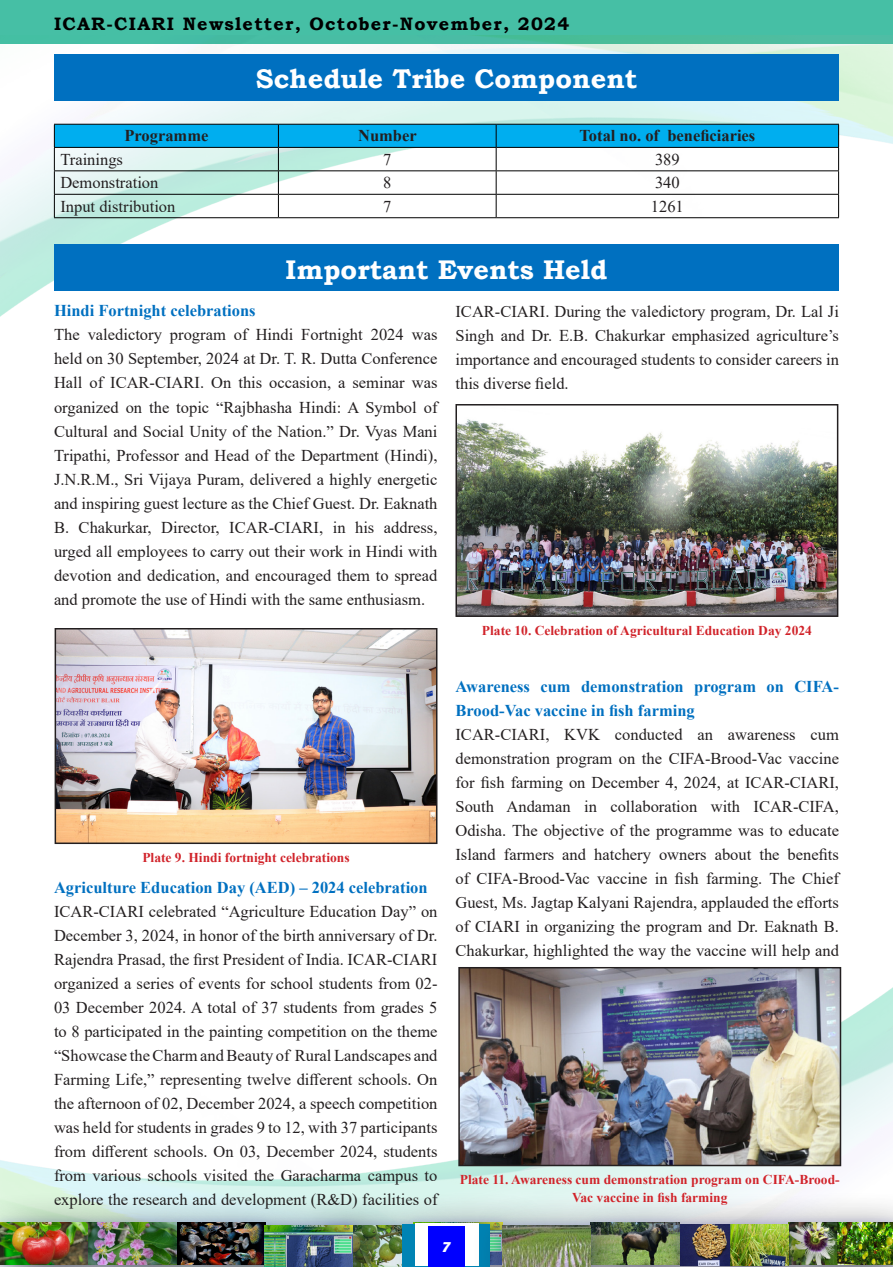
<style>
.page{position:relative;width:893px;height:1267px;background:#fff}
.page>*{position:absolute;margin:0;border:0;box-sizing:border-box;transform-origin:0 0}
.t1{font:700 27px "Bookman Old Style";color:#fff}
.t2{font:700 18px "Bookman Old Style";letter-spacing:.07em;color:#000}
.Heading_1{font:16.5px/24px "Times New Roman";color:#231f20;text-align:justify}
.t3{font:700 16.5px/24px "Times New Roman";color:#0070c0}
.List_Paragraph{font:16.5px "Times New Roman";color:#231f20}
.List_Paragraph-2{font:700 16.5px "Times New Roman";color:#231f20}
.t4{font:15px "Acumin Variable Concept";color:#fff}
.t5{font:700 13.5px/18px "Times New Roman";color:#d1232a;text-align:center}
</style>
<div class="page">
<div style="left:0;top:1px;width:893px;height:43px;background:#46bfa5"></div>
<img style="left:0;top:35px;width:893px;height:582px">
<img style="left:0;top:628px;width:893px;height:565px">
<div style="left:0;top:1191px;width:140px;height:76px;background:#252525;opacity:.75"></div>
<div style="left:0;top:1213px;width:98px;height:54px;background:#00f;opacity:.15"></div>
<img style="left:0;top:1223px;width:57px;height:42px">
<div style="left:57px;top:1191px;width:172px;height:76px;background:#252525;opacity:.75"></div>
<div style="left:79px;top:1213px;width:108px;height:54px;background:#00f;opacity:.15"></div>
<div style="left:146px;top:1191px;width:171px;height:76px;background:#252525;opacity:.75"></div>
<div style="left:167px;top:1213px;width:108px;height:54px;background:#00f;opacity:.15"></div>
<div style="left:382px;top:1191px;width:172px;height:76px;background:#252525;opacity:.75"></div>
<div style="left:404px;top:1213px;width:108px;height:54px;background:#00f;opacity:.15"></div>
<div style="left:560px;top:1191px;width:171px;height:76px;background:#252525;opacity:.75"></div>
<div style="left:758px;top:1191px;width:135px;height:76px;background:#252525;opacity:.75"></div>
<div style="left:779px;top:1213px;width:114px;height:54px;background:#00f;opacity:.15"></div>
<div style="left:403px;top:1224px;width:87px;height:43px;background:#0083b4"></div>
<div style="left:415px;top:1223px;width:63px;height:43px;background:#fff"></div>
<div style="left:428px;top:1226px;width:37px;height:40px;background:#00f"></div>
<div style="left:471px;top:1193px;width:172px;height:74px;background:#252525;opacity:.75"></div>
<div style="left:492px;top:1215px;width:108px;height:52px;background:#00f;opacity:.15"></div>
<img style="left:502px;top:1225px;width:89px;height:42px">
<div style="left:649px;top:1192px;width:192px;height:75px;background:#252525;opacity:.75"></div>
<div style="left:670px;top:1214px;width:128px;height:53px;background:#00f;opacity:.15"></div>
<div style="left:233px;top:1193px;width:172px;height:74px;background:#252525;opacity:.75"></div>
<div style="left:255px;top:1215px;width:108px;height:52px;background:#00f;opacity:.15"></div>
<img style="left:264px;top:1225px;width:89px;height:42px">
<div style="left:54px;top:54px;width:785px;height:46px;background:#0070c0"></div>
<hr style="left:54px;top:217px;width:224px;height:1px;background:#000">
<hr style="left:278px;top:217px;width:218px;height:1px;background:#000">
<hr style="left:496px;top:217px;width:343px;height:1px;background:#000">
<svg style="left:54px;top:124px;width:785px;height:93px"></svg>
<div style="left:54px;top:245px;width:785px;height:46px;background:#0070c0"></div>
<img style="left:58px;top:631px;width:376px;height:210px">
<div style="left:55px;top:628px;width:382px;height:216px;border:2px solid #231f20"></div>
<img style="left:458px;top:407px;width:377px;height:207px">
<div style="left:455px;top:404px;width:383px;height:213px;border:2px solid #231f20"></div>
<img style="left:461px;top:970px;width:377px;height:193px">
<div style="left:458px;top:967px;width:383px;height:199px;border:2px solid #231f20"></div>
<p class="t2" style="left:54px;top:11px;width:517px">ICAR-CIARI Newsletter, October-November, 2024</p>
<p class="t1" style="left:256px;top:60px;width:383px">Schedule Tribe Component</p>
<p class="List_Paragraph-2" style="left:124px;top:124px;width:85px">Programme</p>
<p class="List_Paragraph-2" style="left:358px;top:124px;width:60px">Number</p>
<p class="List_Paragraph-2" style="left:579px;top:124px;width:177px">Total no. of beneficiaries</p>
<p class="List_Paragraph" style="left:60px;top:148px;width:64px">Trainings</p>
<p class="List_Paragraph" style="left:383px;top:148px;width:10px">7</p>
<p class="List_Paragraph" style="left:655px;top:148px;width:26px">389</p>
<p class="List_Paragraph" style="left:60px;top:171px;width:100px">Demonstration</p>
<p class="List_Paragraph" style="left:383px;top:171px;width:10px">8</p>
<p class="List_Paragraph" style="left:655px;top:171px;width:26px">340</p>
<p class="List_Paragraph" style="left:60px;top:195px;width:117px">Input distribution</p>
<p class="List_Paragraph" style="left:383px;top:195px;width:10px">7</p>
<p class="List_Paragraph" style="left:651px;top:195px;width:34px">1261</p>
<p class="t1" style="left:286px;top:250px;width:323px">Important Events Held</p>
<p class="t3" style="left:54px;top:298px;width:203px">Hindi Fortnight celebrations</p>
<p class="Heading_1" style="left:54px;top:322px;width:385px">The valedictory program of Hindi Fortnight 2024 was held on 30 September, 2024 at Dr. T. R. Dutta Conference Hall of ICAR-CIARI. On this occasion, a seminar was organized on the topic “Rajbhasha Hindi: A Symbol of Cultural and Social Unity of the Nation.” Dr. Vyas Mani Tripathi, Professor and Head of the Department (Hindi), J.N.R.M., Sri Vijaya Puram, delivered a highly energetic and inspiring guest lecture as the Chief Guest. Dr. Eaknath B. Chakurkar, Director, ICAR-CIARI, in his address, urged all employees to carry out their work in Hindi with devotion and dedication, and encouraged them to spread and promote the use of Hindi with the same enthusiasm.</p>
<p class="Heading_1" style="left:455px;top:299px;width:385px">ICAR-CIARI. During the valedictory program, Dr. Lal Ji Singh and Dr. E.B. Chakurkar emphasized agriculture’s importance and encouraged students to consider careers in this diverse field.</p>
<p class="t5" style="left:482px;top:621px;width:331px">Plate 10. Celebration of Agricultural Education Day 2024</p>
<p class="t5" style="left:142px;top:848px;width:209px">Plate 9. Hindi fortnight celebrations</p>
<p class="t3" style="left:54px;top:874px;width:375px">Agriculture Education Day (AED) – 2024 celebration</p>
<p class="Heading_1" style="left:54px;top:898px;width:385px">ICAR-CIARI celebrated “Agriculture Education Day” on December 3, 2024, in honor of the birth anniversary of Dr.<br>Rajendra Prasad, the first President of India. ICAR-CIARI organized a series of events for school students from 02- 03 December 2024. A total of 37 students from grades 5 to 8 participated in the painting competition on the theme “Showcase the Charm and Beauty of Rural Landscapes and Farming Life,” representing twelve different schools. On the afternoon of 02, December 2024, a speech competition was held for students in grades 9 to 12, with 37 participants from different schools. On 03, December 2024, students from various schools visited the Garacharma campus to explore the research and development (R&amp;D) facilities of</p>
<p class="t3" style="left:455px;top:674px;width:385px">Awareness cum demonstration program on CIFA-<br>Brood-Vac vaccine in fish farming</p>
<p class="Heading_1" style="left:455px;top:722px;width:385px">ICAR-CIARI, KVK conducted an awareness cum demonstration program on the CIFA-Brood-Vac vaccine for fish farming on December 4, 2024, at ICAR-CIARI, South Andaman in collaboration with ICAR-CIFA, Odisha. The objective of the programme was to educate Island farmers and hatchery owners about the benefits of CIFA-Brood-Vac vaccine in fish farming. The Chief Guest, Ms. Jagtap Kalyani Rajendra, applauded the efforts of CIARI in organizing the program and Dr. Eaknath B.<br>Chakurkar, highlighted the way the vaccine will help and</p>
<p class="t5" style="left:460px;top:1170px;width:381px">Plate 11. Awareness cum demonstration program on CIFA-Brood-<br>Vac vaccine in fish farming</p>
<p class="t4" style="left:443px;top:1236px;width:9px">7</p>
</div>
